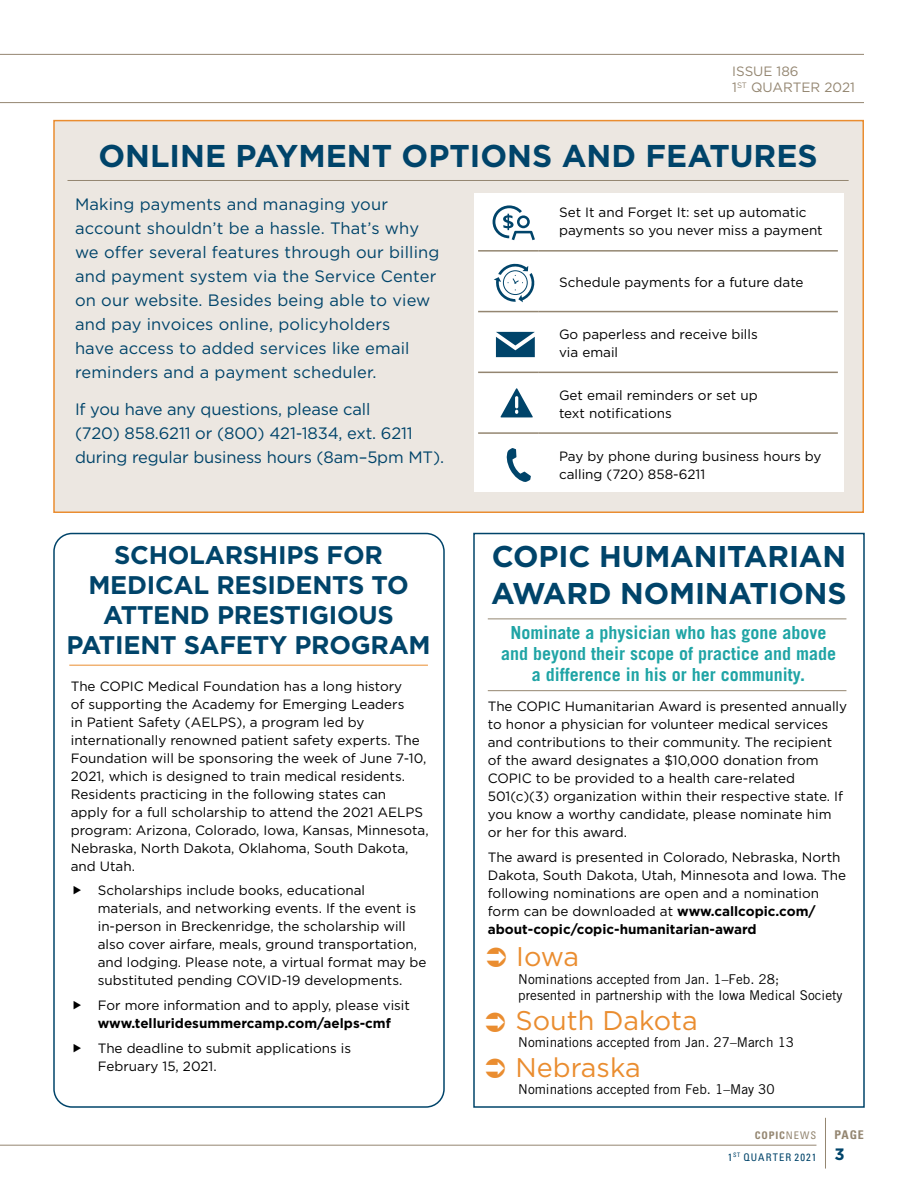
<style>
.page{position:relative;width:918px;height:1188px;background:#fff}
.page>*{position:absolute;margin:0;border:0;box-sizing:border-box;transform-origin:0 0}
.t1{font:700 31.5px "Gotham";color:#00446a}
.t2{font:700 30px/37.5px "Gotham";letter-spacing:-.005em;color:#00446a}
.t3{font:27px/46.5px "Gotham";color:#ea8d30}
.t4{font:700 25.5px/30px "Gotham";letter-spacing:-.01em;color:#00446a;text-align:center}
.t5{font:700 18px/21px "Trade Gothic LT Std";color:#1fa4a5;text-align:center}
.t6{font:16.5px/24px "Gotham";letter-spacing:.01em;color:#00446a}
.t7{font:16.5px/24px "Gotham";letter-spacing:-.01em;color:#00446a}
.t8{font:700 16.5px "Gotham";color:#00446a}
.t9{font:13.5px/18px "Gotham";color:#000}
.t10{font:13.5px/16.5px "Trade Gothic LT Std";color:#000}
.t11{font:700 13.5px "Gotham";color:#000}
.t12{font:13.5px/16.5px "Gotham";color:#948671}
.t13{font:700 condensed 12px "Univers";color:#948671}
.t14{font:condensed 10.5px/21.8px "Univers";letter-spacing:.105em;color:#00446a;text-align:right}
.s1{font-weight:700}
.s2{font-weight:700;color:#948671}
.s3{color:#948671}
</style>
<div class="page">
<hr style="left:0;top:102px;width:864px;height:1px;background:#948671">
<hr style="left:0;top:54px;width:864px;height:1px;background:#948671">
<hr style="left:825px;top:1118px;width:1px;height:51px;background:#948671">
<hr style="left:0;top:1145px;width:816px;height:1px;background:#948671">
<div style="left:53px;top:120px;width:811px;height:393px;background:#ece7e1;border:2px solid #ea8d30"></div>
<hr style="left:68px;top:180px;width:781px;height:1px;background:#948671">
<div style="left:474px;top:193px;width:370px;height:299px;background:#fff"></div>
<hr style="left:478px;top:250px;width:61px;height:2px;background:#948671">
<hr style="left:539px;top:250px;width:299px;height:2px;background:#948671">
<hr style="left:478px;top:311px;width:61px;height:1px;background:#948671">
<hr style="left:539px;top:311px;width:299px;height:1px;background:#948671">
<hr style="left:478px;top:372px;width:61px;height:1px;background:#948671">
<hr style="left:539px;top:372px;width:299px;height:1px;background:#948671">
<hr style="left:478px;top:432px;width:61px;height:2px;background:#948671">
<hr style="left:539px;top:432px;width:299px;height:2px;background:#948671">
<svg style="left:493px;top:205px;width:42px;height:35px"></svg>
<svg style="left:494px;top:263px;width:41px;height:39px"></svg>
<svg style="left:496px;top:332px;width:39px;height:25px"></svg>
<svg style="left:501px;top:388px;width:32px;height:29px"></svg>
<svg style="left:506px;top:448px;width:25px;height:34px"></svg>
<hr style="left:488px;top:619px;width:358px;height:1px;background:#948671">
<hr style="left:488px;top:690px;width:358px;height:1px;background:#948671">
<hr style="left:69px;top:665px;width:359px;height:1px;background:#ea8d30">
<div style="left:53px;top:533px;width:392px;height:575px;border:2px solid #00446a;border-radius:18px"></div>
<p class="t12" style="left:732px;top:62px;width:124px">ISSUE 186<br>1<sup>ST</sup> QUARTER 2021</p>
<h1 class="t1" style="left:98px;top:137px;width:721px">ONLINE PAYMENT OPTIONS AND FEATURES</h1>
<p class="t6" style="left:75px;top:191px;width:366px">Making payments and managing your account shouldn’t be a hassle. That’s why we offer several features through our billing and payment system via the Service Center on our website. Besides being able to view and pay invoices online, policyholders<br>have access to added services like email reminders and a payment scheduler.</p>
<p class="t7" style="left:75px;top:397px;width:371px">If you have any questions, please call<br>(720) 858.6211 or (800) 421-1834, ext. 6211 during regular business hours (8am–5pm MT).</p>
<h3 class="t4" style="left:66px;top:539px;width:366px">SCHOLARSHIPS FOR<br>MEDICAL RESIDENTS TO<br>ATTEND PRESTIGIOUS<br>PATIENT SAFETY PROGRAM</h3>
<p class="t9" style="left:71px;top:677px;width:359px">The COPIC Medical Foundation has a long history<br>of supporting the Academy for Emerging Leaders<br>in Patient Safety (AELPS), a program led by internationally renowned patient safety experts. The Foundation will be sponsoring the week of June 7-10, 2021, which is designed to train medical residents.<br>Residents practicing in the following states can<br>apply for a full scholarship to attend the 2021 AELPS program: Arizona, Colorado, Iowa, Kansas, Minnesota, Nebraska, North Dakota, Oklahoma, South Dakota, and Utah.</p>
<p class="t9" style="left:98px;top:881px;width:330px">Scholarships include books, educational materials, and networking events. If the event is in-person in Breckenridge, the scholarship will also cover airfare, meals, ground transportation, and lodging. Please note, a virtual format may be substituted pending COVID-19 developments.</p>
<p class="t9" style="left:98px;top:996px;width:314px">For more information and to apply, please visit</p>
<p class="t11" style="left:98px;top:1016px;width:295px">www.telluridesummercamp.com/aelps-cmf</p>
<p class="t9" style="left:98px;top:1039px;width:255px">The deadline to submit applications is<br>February 15, 2021.</p>
<p class="t9" style="left:559px;top:203px;width:265px">Set It and Forget It: set up automatic payments so you never miss a payment</p>
<p class="t9" style="left:559px;top:273px;width:246px">Schedule payments for a future date</p>
<p class="t9" style="left:559px;top:325px;width:200px">Go paperless and receive bills via email</p>
<p class="t9" style="left:559px;top:386px;width:200px">Get email reminders or set up text notifications</p>
<p class="t9" style="left:559px;top:447px;width:264px">Pay by phone during business hours by calling (720) 858-6211</p>
<h2 class="t2" style="left:491px;top:537px;width:357px">COPIC HUMANITARIAN<br>AWARD NOMINATIONS</h2>
<h3 class="t5" style="left:501px;top:622px;width:337px">Nominate a physician who has gone above and beyond their scope of practice and made a difference in his or her community.</h3>
<p class="t9" style="left:488px;top:697px;width:361px">The COPIC Humanitarian Award is presented annually to honor a physician for volunteer medical services and contributions to their community. The recipient of the award designates a $10,000 donation from COPIC to be provided to a health care-related 501(c)(3) organization within their respective state. If you know a worthy candidate, please nominate him or her for this award.</p>
<p class="t9" style="left:488px;top:848px;width:360px">The award is presented in Colorado, Nebraska, North Dakota, South Dakota, Utah, Minnesota and Iowa. The following nominations are open and a nomination form can be downloaded at <span class="s1">www.callcopic.com/ about-copic/copic-humanitarian-award</span></p>
<h3 class="t3" style="left:516px;top:932px;width:64px">Iowa</h3>
<p class="t10" style="left:518px;top:970px;width:326px">Nominations accepted from Jan. 1–Feb. 28;<br>presented in partnership with the Iowa Medical Society</p>
<p class="t10" style="left:518px;top:1033px;width:277px">Nominations accepted from Jan. 27–March 13</p>
<p class="t10" style="left:518px;top:1081px;width:258px">Nominations accepted from Feb. 1–May 30</p>
<h3 class="t3" style="left:515px;top:997px;width:184px">South Dakota<br>Nebraska</h3>
<p class="t14" style="left:728px;top:1124px;width:90px"><span class="s2">COPIC</span><span class="s3">NEWS<br></span>1<sup>ST</sup> QUARTER 2021</p>
<p class="t13" style="left:834px;top:1128px;width:31px">PAGE</p>
<p class="t8" style="left:835px;top:1145px;width:12px">3</p>
</div>
